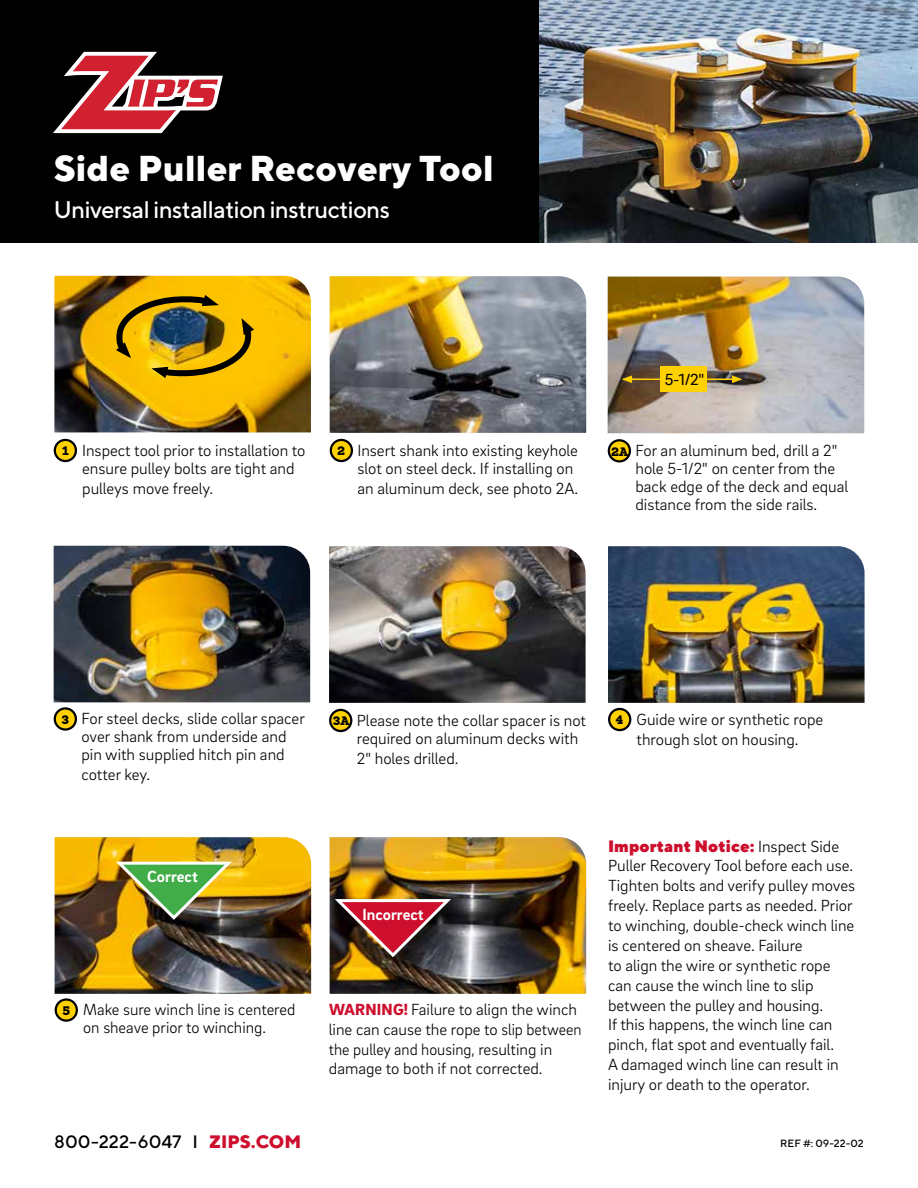
<style>
.page{position:relative;width:918px;height:1188px;background:#fff}
.page>*{position:absolute;margin:0;border:0;box-sizing:border-box;transform-origin:0 0}
.t1{font:800 36px "TT Norms";color:#fff}
.t2{font:500 24px "TT Norms";letter-spacing:-.02em;color:#fff}
.t3{font:500 18px "TT Norms";color:#000}
.t4{font:300 16.5px/20px "Brix Sans";color:#000}
.t5{font:900 16.5px "TT Norms";color:#ce0e2d}
.t6{font:700 16.5px "Brix Sans";color:#fff}
.t7{font:16.5px "Brix Sans";color:#000}
.t8{font:900 12px "Sanchez";color:#000}
.t9{font:500 10.5px "TT Norms";color:#000}
.s1{font-weight:900;color:#ce0e2d}
.s2{font-weight:800;color:#ce0e2d}
.s3{font-family:"Brix Sans";font-weight:300;color:#000}
</style>
<div class="page">
<div style="left:56px;top:1000px;width:21px;height:21px;background:#ffd100;border-radius:50%"></div>
<div style="left:55px;top:998px;width:23px;height:24px;border:2px solid #000;border-radius:50%"></div>
<div style="left:0;top:0;width:918px;height:243px;background:#000"></div>
<img style="left:540px;top:0;width:378px;height:243px">
<div style="left:55px;top:440px;width:21px;height:21px;background:#ffd100;border-radius:50%"></div>
<div style="left:54px;top:439px;width:23px;height:23px;border:2px solid #000;border-radius:50%"></div>
<img style="left:54px;top:276px;width:257px;height:156px">
<img style="left:330px;top:276px;width:256px;height:157px">
<div style="left:331px;top:440px;width:21px;height:21px;background:#ffd100;border-radius:50%"></div>
<div style="left:330px;top:439px;width:23px;height:23px;border:2px solid #000;border-radius:50%"></div>
<img style="left:54px;top:546px;width:256px;height:156px">
<svg style="left:55px;top:708px;width:21px;height:22px"></svg>
<div style="left:54px;top:707px;width:23px;height:24px;border:2px solid #000;border-radius:50%"></div>
<img style="left:608px;top:546px;width:257px;height:157px">
<div style="left:609px;top:709px;width:21px;height:21px;background:#ffd100;border-radius:50%"></div>
<div style="left:608px;top:708px;width:23px;height:23px;border:2px solid #000;border-radius:50%"></div>
<svg style="left:53px;top:52px;width:170px;height:81px"></svg>
<img style="left:55px;top:837px;width:256px;height:157px">
<img style="left:330px;top:837px;width:256px;height:157px">
<div style="left:609px;top:440px;width:21px;height:21px;background:#ffd100;border-radius:50%"></div>
<div style="left:608px;top:439px;width:23px;height:24px;border:2px solid #000;border-radius:50%"></div>
<img style="left:329px;top:546px;width:257px;height:157px">
<div style="left:330px;top:710px;width:21px;height:21px;background:#ffd100;border-radius:50%"></div>
<div style="left:329px;top:709px;width:23px;height:23px;border:2px solid #000;border-radius:50%"></div>
<img style="left:608px;top:277px;width:256px;height:156px">
<div style="left:661px;top:367px;width:46px;height:25px;background:#ffd100"></div>
<h1 class="t1" style="left:54px;top:146px;width:442px">Side Puller Recovery Tool</h1>
<h2 class="t2" style="left:54px;top:195px;width:338px">Universal installation instructions</h2>
<p class="t8" style="left:62px;top:443px;width:8px">1</p>
<p class="t4" style="left:357px;top:441px;width:222px;line-height:18px">Insert shank into existing keyhole slot on steel deck. If installing on</p>
<p class="t4" style="left:357px;top:477px;width:222px">an aluminum deck, see photo 2A.</p>
<p class="t4" style="left:82px;top:441px;width:225px;line-height:18px">Inspect tool prior to installation to ensure pulley bolts are tight and</p>
<p class="t4" style="left:82px;top:477px;width:133px">pulleys move freely.</p>
<p class="t8" style="left:337px;top:443px;width:10px">2</p>
<p class="t7" style="left:665px;top:369px;width:41px">5-1/2"</p>
<p class="t8" style="left:611px;top:443px;width:18px">2A</p>
<p class="t4" style="left:635px;top:441px;width:214px;line-height:18px">For an aluminum bed, drill a 2" hole 5-1/2" on center from the back edge of the deck and equal distance from the side rails.</p>
<p class="t4" style="left:81px;top:709px;width:225px;line-height:18px">For steel decks, slide collar spacer over shank from underside and pin with supplied hitch pin and</p>
<p class="t4" style="left:81px;top:764px;width:70px">cotter key.</p>
<p class="t8" style="left:62px;top:711px;width:9px">3</p>
<p class="t4" style="left:637px;top:709px;width:188px">Guide wire or synthetic rope through slot on housing.</p>
<p class="t4" style="left:357px;top:711px;width:231px;line-height:18px">Please note the collar spacer is not required on aluminum decks with</p>
<p class="t4" style="left:357px;top:747px;width:103px">2" holes drilled.</p>
<p class="t8" style="left:616px;top:712px;width:9px">4</p>
<p class="t8" style="left:333px;top:713px;width:18px">3A</p>
<p class="t6" style="left:147px;top:866px;width:52px">Correct</p>
<p class="t6" style="left:362px;top:903px;width:63px">Incorrect</p>
<p class="t8" style="left:62px;top:1002px;width:9px">5</p>
<p class="t4" style="left:329px;top:999px;width:254px"><span class="s1">WARNING!</span> Failure to align the winch line can cause the rope to slip between the pulley and housing, resulting in damage to both if not corrected.</p>
<p class="t4" style="left:83px;top:1000px;width:214px;line-height:18px">Make sure winch line is centered on sheave prior to winching.</p>
<p class="t3" style="left:54px;top:1131px;width:248px">800-222-6047 I <span class="s2">ZIPS.COM</span></p>
<p class="t5" style="left:608px;top:835px;width:233px">Important Notice: <span class="s3">Inspect Side</span></p>
<p class="t4" style="left:608px;top:855px;width:249px">Puller Recovery Tool before each use.<br>Tighten bolts and verify pulley moves freely. Replace parts as needed. Prior to winching, double-check winch line is centered on sheave. Failure<br>to align the wire or synthetic rope can cause the winch line to slip between the pulley and housing.<br>If this happens, the winch line can pinch, flat spot and eventually fail.<br>A damaged winch line can result in injury or death to the operator.</p>
<p class="t9" style="left:780px;top:1137px;width:85px">REF #: 09-22-02</p>
</div>
